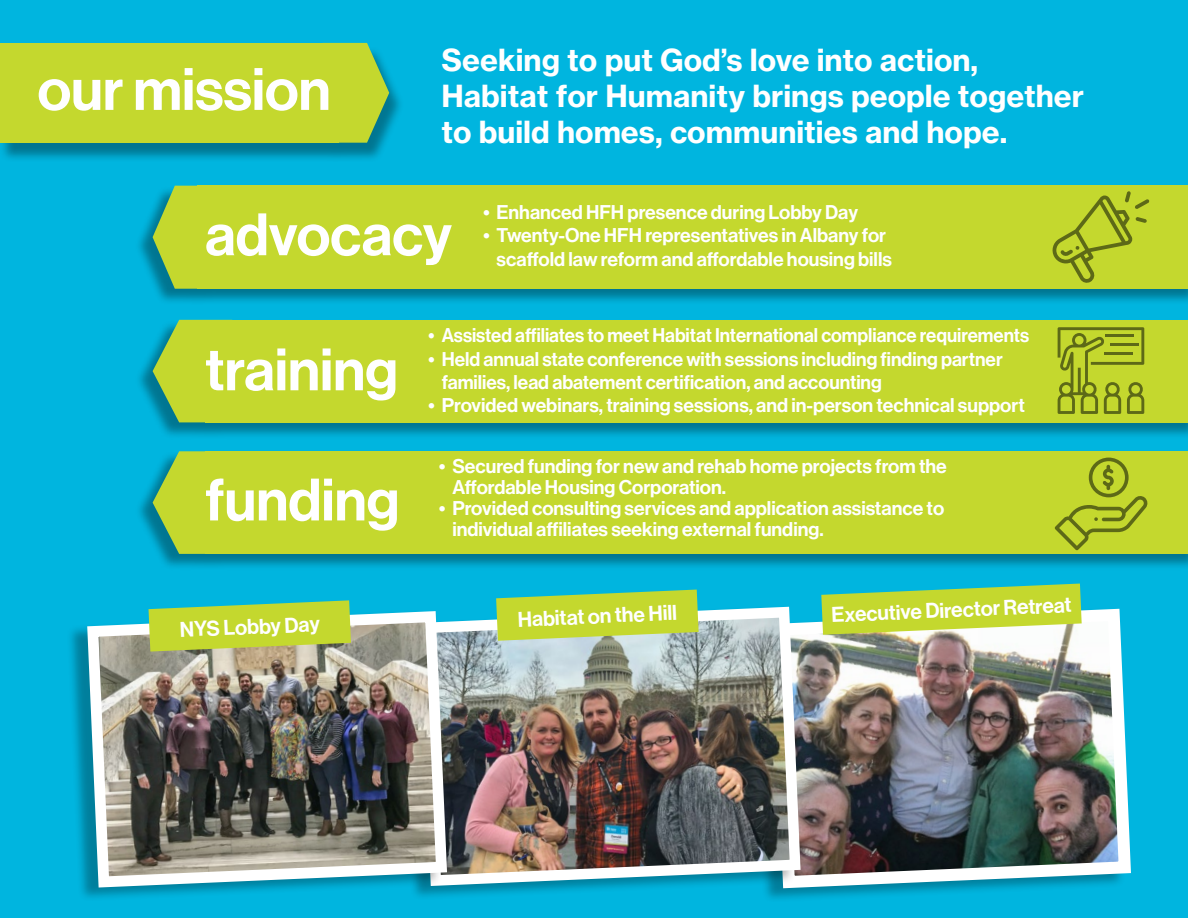
<style>
.page{position:relative;width:1188px;height:918px;background:#00b5df}
.page>*{position:absolute;margin:0;border:0;box-sizing:border-box;transform-origin:0 0}
.t1{font:58.5px "N Haas Grotesk DS Pro 65 Md";color:#fff}
.t2{font:30px/36px "N Haas Grotesk TX Pro 75 Bd";color:#fff}
.t3{font:21px "N Haas Grotesk DS Pro 65 Md";color:#fff}
.t4{font:19.5px/23.4px "N Haas Grotesk DS Pro 65 Md";color:#fff}
.t5{font:19.5px "N Haas Grotesk DS Pro 65 Md";color:#fff;scale:.96 1}
</style>
<div class="page">
<div style="left:0;top:46px;width:404px;height:117px;background:#000;opacity:.35"></div>
<svg style="left:339px;top:43px;width:50px;height:100px;background:#98c94c"></svg>
<div style="left:0;top:43px;width:339px;height:100px;background:#c4d82e"></div>
<div style="left:134px;top:320px;width:1054px;height:120px;background:#000;opacity:.35"></div>
<svg style="left:153px;top:320px;width:53px;height:102px;background:#94c64e"></svg>
<div style="left:206px;top:320px;width:982px;height:102px;background:#c4d82e"></div>
<svg style="left:1058px;top:327px;width:86px;height:87px"></svg>
<div style="left:134px;top:185px;width:1054px;height:121px;background:#000;opacity:.35"></div>
<svg style="left:153px;top:186px;width:44px;height:103px;background:#94c54d"></svg>
<div style="left:197px;top:186px;width:991px;height:103px;background:#c4d82e"></div>
<svg style="left:1053px;top:191px;width:96px;height:92px"></svg>
<div style="left:134px;top:451px;width:1054px;height:120px;background:#000;opacity:.35"></div>
<svg style="left:153px;top:451px;width:53px;height:103px;background:#93c64e"></svg>
<div style="left:206px;top:451px;width:982px;height:103px;background:#c4d82e"></div>
<img style="left:796px;top:608px;width:335px;height:287px">
<svg style="left:821px;top:584px;width:261px;height:51px;background:#b3d656"></svg>
<div style="left:398px;top:606px;width:398px;height:295px;background:#000;opacity:.3"></div>
<img style="left:453px;top:606px;width:353px;height:285px">
<svg style="left:496px;top:590px;width:203px;height:51px;background:#b3d34b"></svg>
<div style="left:66px;top:610px;width:376px;height:292px;background:#000;opacity:.3"></div>
<img style="left:82px;top:606px;width:371px;height:287px">
<svg style="left:149px;top:600px;width:202px;height:52px;background:#afcf47"></svg>
<svg style="left:1055px;top:458px;width:92px;height:92px"></svg>
<h1 class="t1" style="left:38px;top:55px;width:295px">our mission</h1>
<h2 class="t2" style="left:441px;top:42px;width:644px">Seeking to put God’s love into action,<br>Habitat for Humanity brings people together to build homes, communities and hope.</h2>
<h1 class="t1" style="left:205px;top:201px;width:248px">advocacy</h1>
<p class="t4" style="left:483px;top:201px;width:377px">• Enhanced HFH presence during Lobby Day</p>
<p class="t4" style="left:497px;top:224px;width:397px;text-indent:-13px">• Twenty-One HFH representatives in Albany for scaffold law reform and affordable housing bills</p>
<h1 class="t1" style="left:205px;top:336px;width:194px">training</h1>
<h1 class="t1" style="left:205px;top:466px;width:196px">funding</h1>
<p class="t3" style="left:179px;top:618px;width:142px;rotate:-3deg">NYS Lobby Day</p>
<p class="t5" style="left:428px;top:324px;width:628px">• Assisted affiliates to meet Habitat International compliance requirements</p>
<p class="t4" style="left:442px;top:347px;width:563px;text-indent:-13px">• Held annual state conference with sessions including finding partner families, lead abatement certification, and accounting</p>
<p class="t4" style="left:428px;top:394px;width:598px">• Provided webinars, training sessions, and in-person technical support</p>
<p class="t4" style="left:452px;top:456px;width:496px;line-height:21px;text-indent:-13px">• Secured funding for new and rehab home projects from the<br>Affordable Housing Corporation.</p>
<p class="t4" style="left:452px;top:498px;width:493px;line-height:21px;text-indent:-13px">• Provided consulting services and application assistance to individual affiliates seeking external funding.</p>
<p class="t3" style="left:517px;top:608px;width:161px;rotate:-3deg">Habitat on the Hill</p>
<p class="t3" style="left:831px;top:604px;width:242px;rotate:-3deg">Executive Director Retreat</p>
</div>
